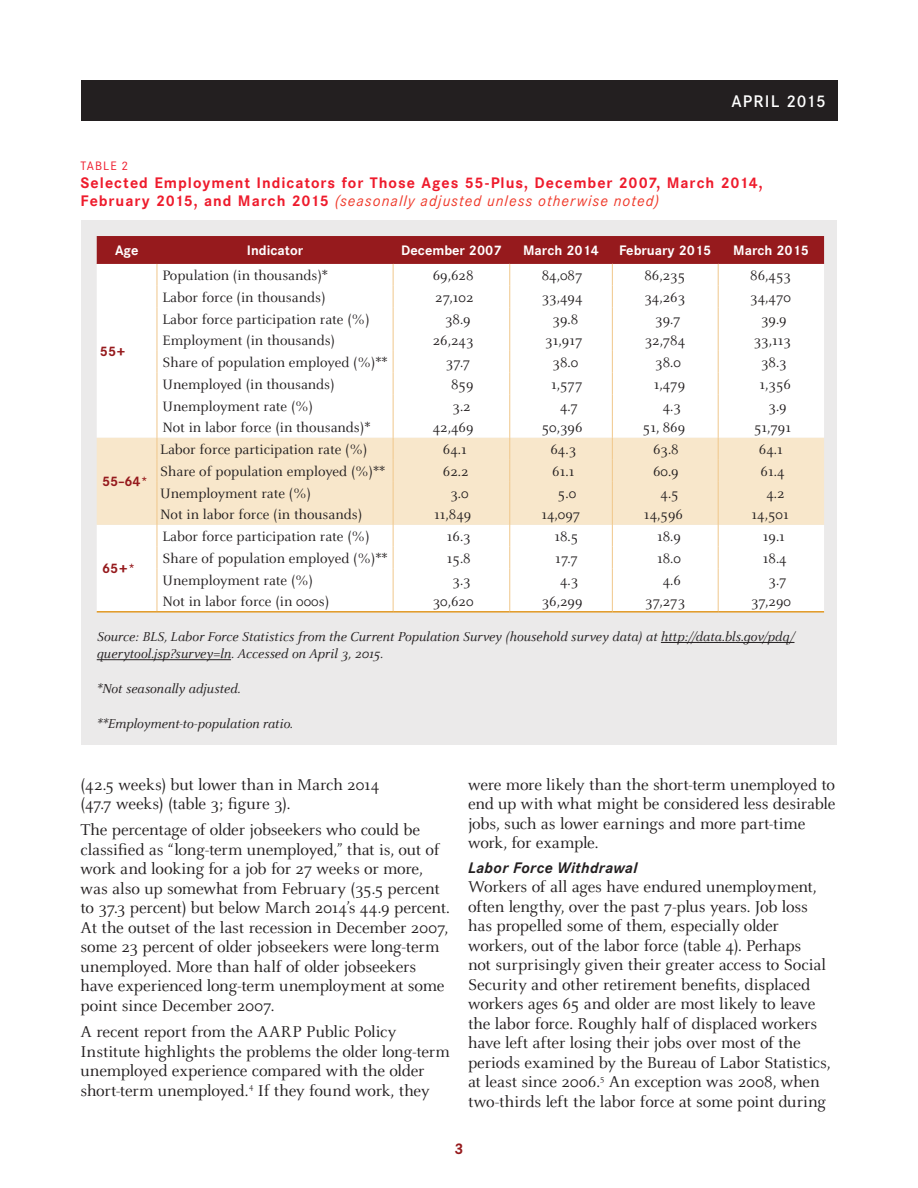
<style>
.page{position:relative;width:918px;height:1188px;background:#fff}
.page>*{position:absolute;margin:0;border:0;box-sizing:border-box;transform-origin:0 0}
.t1{font:17.25px/19.5px "Celeste Pro";letter-spacing:-.015em;color:#231f20}
.t2{font:500 16.5px "Corporate S";letter-spacing:.065em;color:#fff}
.TableText{font:15px "Celeste Pro";color:#231f20}
.TableTitle2{font:700 15px/18px "Corporate S";letter-spacing:.065em;color:#ee1b2c}
.t3{font:italic 700 15px "Corporate S";letter-spacing:.025em;color:#231f20}
.t4{font:700 15px "Corporate S";color:#961a1d}
.TableSource{font:italic 14.25px/17.2px "Celeste Pro";letter-spacing:-.005em;color:#231f20}
.TableColHead{font:700 13.5px "Corporate S";color:#fff}
.TableRowHead{font:700 13.5px "Corporate S";color:#961a1d}
.TableTitle1{font:12px "Corporate S";letter-spacing:.09em;color:#ee1b2c}
.s1{font-weight:400;font-style:italic;color:#ef3829}
</style>
<div class="page">
<div style="left:81px;top:81px;width:756px;height:40px;background:#231f20"></div>
<div style="left:81px;top:220px;width:756px;height:525px;background:#ebeaea"></div>
<hr style="left:661px;top:642px;width:133px;height:1px;background:#231f20">
<hr style="left:97px;top:659px;width:134px;height:1px;background:#231f20">
<hr style="left:157px;top:611px;width:236px;height:2px;background:#e19924">
<hr style="left:393px;top:611px;width:117px;height:2px;background:#e19924">
<hr style="left:510px;top:611px;width:102px;height:2px;background:#e19924">
<hr style="left:612px;top:611px;width:106px;height:2px;background:#e19924">
<hr style="left:718px;top:611px;width:106px;height:2px;background:#e19924">
<svg style="left:97px;top:236px;width:727px;height:376px;background:#f5e7e0"></svg>
<hr style="left:97px;top:611px;width:60px;height:2px;background:#e19924">
<p class="t2" style="left:732px;top:91px;width:96px">APRIL 2015</p>
<p class="TableTitle1" style="left:81px;top:159px;width:49px">TABLE 2</p>
<p class="TableTitle2" style="left:81px;top:174px;width:684px">Selected Employment Indicators for Those Ages 55-Plus, December 2007, March 2014,<br>February 2015, and March 2015 <span class="s1">(seasonally adjusted unless otherwise noted)</span></p>
<p class="TableColHead" style="left:115px;top:242px;width:25px">Age</p>
<p class="TableColHead" style="left:247px;top:242px;width:58px">Indicator</p>
<p class="TableColHead" style="left:401px;top:242px;width:102px">December 2007</p>
<p class="TableColHead" style="left:523px;top:242px;width:77px">March 2014</p>
<p class="TableColHead" style="left:619px;top:242px;width:94px">February 2015</p>
<p class="TableColHead" style="left:733px;top:242px;width:77px">March 2015</p>
<p class="TableRowHead" style="left:100px;top:343px;width:28px">55+</p>
<p class="TableRowHead" style="left:102px;top:473px;width:47px">55–64*</p>
<p class="TableText" style="left:162px;top:266px;width:167px">Population (in thousands)*</p>
<p class="TableText" style="left:433px;top:266px;width:42px">69,628</p>
<p class="TableText" style="left:542px;top:266px;width:42px">84,087</p>
<p class="TableText" style="left:644px;top:266px;width:42px">86,235</p>
<p class="TableText" style="left:750px;top:266px;width:42px">86,453</p>
<p class="TableText" style="left:162px;top:288px;width:165px">Labor force (in thousands)</p>
<p class="TableText" style="left:435px;top:288px;width:40px">27,102</p>
<p class="TableText" style="left:542px;top:288px;width:42px">33,494</p>
<p class="TableText" style="left:644px;top:288px;width:42px">34,263</p>
<p class="TableText" style="left:750px;top:288px;width:42px">34,470</p>
<p class="TableText" style="left:162px;top:310px;width:209px">Labor force participation rate (%)</p>
<p class="TableText" style="left:445px;top:310px;width:27px">38.9</p>
<p class="TableText" style="left:553px;top:310px;width:27px">39.8</p>
<p class="TableText" style="left:655px;top:310px;width:27px">39.7</p>
<p class="TableText" style="left:761px;top:310px;width:27px">39.9</p>
<p class="TableText" style="left:162px;top:332px;width:174px">Employment (in thousands)</p>
<p class="TableText" style="left:433px;top:332px;width:42px">26,243</p>
<p class="TableText" style="left:545px;top:332px;width:39px">31,917</p>
<p class="TableText" style="left:645px;top:332px;width:42px">32,784</p>
<p class="TableText" style="left:754px;top:332px;width:39px">33,113</p>
<p class="TableText" style="left:162px;top:353px;width:227px">Share of population employed (%)**</p>
<p class="TableText" style="left:446px;top:353px;width:26px">37.7</p>
<p class="TableText" style="left:553px;top:353px;width:27px">38.0</p>
<p class="TableText" style="left:655px;top:353px;width:27px">38.0</p>
<p class="TableText" style="left:761px;top:353px;width:27px">38.3</p>
<p class="TableText" style="left:162px;top:375px;width:174px">Unemployed (in thousands)</p>
<p class="TableText" style="left:451px;top:375px;width:24px">859</p>
<p class="TableText" style="left:551px;top:375px;width:33px">1,577</p>
<p class="TableText" style="left:654px;top:375px;width:33px">1,479</p>
<p class="TableText" style="left:759px;top:375px;width:33px">1,356</p>
<p class="TableText" style="left:162px;top:397px;width:152px">Unemployment rate (%)</p>
<p class="TableText" style="left:453px;top:397px;width:20px">3.2</p>
<p class="TableText" style="left:560px;top:397px;width:19px">4.7</p>
<p class="TableText" style="left:663px;top:397px;width:20px">4.3</p>
<p class="TableText" style="left:769px;top:397px;width:20px">3.9</p>
<p class="TableText" style="left:162px;top:419px;width:210px">Not in labor force (in thousands)*</p>
<p class="TableText" style="left:433px;top:419px;width:42px">42,469</p>
<p class="TableText" style="left:542px;top:419px;width:42px">50,396</p>
<p class="TableText" style="left:643px;top:419px;width:44px">51, 869</p>
<p class="TableText" style="left:754px;top:419px;width:39px">51,791</p>
<p class="TableText" style="left:160px;top:440px;width:209px">Labor force participation rate (%)</p>
<p class="TableText" style="left:443px;top:440px;width:25px">64.1</p>
<p class="TableText" style="left:550px;top:440px;width:27px">64.3</p>
<p class="TableText" style="left:653px;top:440px;width:27px">63.8</p>
<p class="TableText" style="left:759px;top:440px;width:25px">64.1</p>
<p class="TableText" style="left:160px;top:462px;width:227px">Share of population employed (%)**</p>
<p class="TableText" style="left:443px;top:462px;width:27px">62.2</p>
<p class="TableText" style="left:552px;top:462px;width:24px">61.1</p>
<p class="TableText" style="left:653px;top:462px;width:27px">60.9</p>
<p class="TableText" style="left:761px;top:462px;width:25px">61.4</p>
<p class="TableText" style="left:160px;top:484px;width:152px">Unemployment rate (%)</p>
<p class="TableText" style="left:450px;top:484px;width:20px">3.0</p>
<p class="TableText" style="left:558px;top:484px;width:20px">5.0</p>
<p class="TableText" style="left:661px;top:484px;width:20px">4.5</p>
<p class="TableText" style="left:766px;top:484px;width:20px">4.2</p>
<p class="TableText" style="left:160px;top:506px;width:204px">Not in labor force (in thousands)</p>
<p class="TableText" style="left:434px;top:506px;width:39px">11,849</p>
<p class="TableText" style="left:541px;top:506px;width:41px">14,097</p>
<p class="TableText" style="left:644px;top:506px;width:41px">14,596</p>
<p class="TableText" style="left:752px;top:506px;width:39px">14,501</p>
<p class="TableText" style="left:162px;top:527px;width:209px">Labor force participation rate (%)</p>
<p class="TableText" style="left:447px;top:527px;width:25px">16.3</p>
<p class="TableText" style="left:554px;top:527px;width:25px">18.5</p>
<p class="TableText" style="left:657px;top:527px;width:25px">18.9</p>
<p class="TableText" style="left:763px;top:527px;width:24px">19.1</p>
<p class="TableText" style="left:162px;top:549px;width:227px">Share of population employed (%)**</p>
<p class="TableText" style="left:447px;top:549px;width:25px">15.8</p>
<p class="TableText" style="left:555px;top:549px;width:24px">17.7</p>
<p class="TableText" style="left:657px;top:549px;width:25px">18.0</p>
<p class="TableText" style="left:763px;top:549px;width:25px">18.4</p>
<p class="TableText" style="left:162px;top:571px;width:152px">Unemployment rate (%)</p>
<p class="TableText" style="left:453px;top:571px;width:20px">3.3</p>
<p class="TableText" style="left:560px;top:571px;width:20px">4.3</p>
<p class="TableText" style="left:663px;top:571px;width:20px">4.6</p>
<p class="TableText" style="left:769px;top:571px;width:19px">3.7</p>
<p class="TableText" style="left:162px;top:593px;width:168px">Not in labor force (in 000s)</p>
<p class="TableText" style="left:433px;top:593px;width:42px">30,620</p>
<p class="TableText" style="left:542px;top:593px;width:42px">36,299</p>
<p class="TableText" style="left:645px;top:593px;width:41px">37,273</p>
<p class="TableText" style="left:751px;top:593px;width:41px">37,290</p>
<p class="TableSource" style="left:97px;top:627px;width:699px">Source: BLS, Labor Force Statistics from the Current Population Survey (household survey data) at http://data.bls.gov/pdq/ querytool.jsp?survey=ln. Accessed on April 3, 2015.</p>
<p class="TableSource" style="left:97px;top:680px;width:145px">*Not seasonally adjusted.</p>
<p class="TableSource" style="left:97px;top:715px;width:198px">**Employment-to-population ratio.</p>
<p class="TableRowHead" style="left:102px;top:560px;width:35px">65+*</p>
<p class="t1" style="left:81px;top:774px;width:301px">(42.5 weeks) but lower than in March 2014 (47.7 weeks) (table 3; figure 3).</p>
<p class="t1" style="left:81px;top:820px;width:371px">The percentage of older jobseekers who could be classified as “long-term unemployed,” that is, out of work and looking for a job for 27 weeks or more, was also up somewhat from February (35.5 percent to 37.3 percent) but below March 2014’s 44.9 percent.<br>At the outset of the last recession in December 2007, some 23 percent of older jobseekers were long-term unemployed. More than half of older jobseekers have experienced long-term unemployment at some point since December 2007.</p>
<p class="t1" style="left:81px;top:1022px;width:371px">A recent report from the AARP Public Policy Institute highlights the problems the older long-term unemployed experience compared with the older short-term unemployed.<sup>4</sup> If they found work, they</p>
<p class="t1" style="left:468px;top:774px;width:369px">were more likely than the short-term unemployed to end up with what might be considered less desirable jobs, such as lower earnings and more part-time work, for example.</p>
<h3 class="t3" style="left:468px;top:858px;width:171px">Labor Force Withdrawal</h3>
<p class="t1" style="left:468px;top:877px;width:364px">Workers of all ages have endured unemployment, often lengthy, over the past 7-plus years. Job loss has propelled some of them, especially older workers, out of the labor force (table 4). Perhaps<br>not surprisingly given their greater access to Social Security and other retirement benefits, displaced workers ages 65 and older are most likely to leave the labor force. Roughly half of displaced workers have left after losing their jobs over most of the periods examined by the Bureau of Labor Statistics, at least since 2006.<sup>5</sup> An exception was 2008, when two-thirds left the labor force at some point during</p>
<p class="t4" style="left:454px;top:1139px;width:11px">3</p>
</div>
